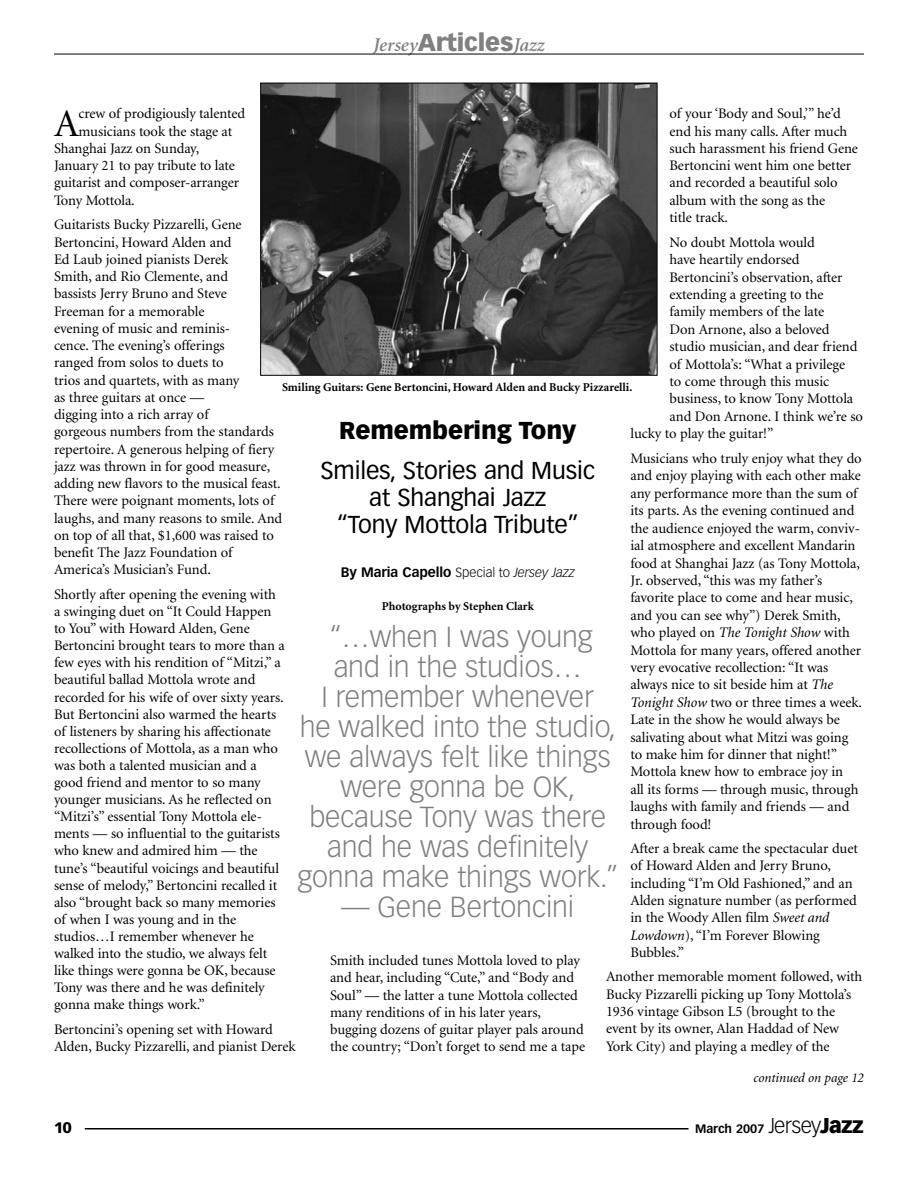
<style>
.page{position:relative;width:918px;height:1188px;background:#fff}
.page>*{position:absolute;margin:0;border:0;box-sizing:border-box;transform-origin:0 0}
.t1{font:38.85px "Minion";color:#000}
.t2{font:300 28.5px/30px "Vectora LH";letter-spacing:-.005em;color:#808080;text-align:center}
.t3{font:24px/27px "Vectora LH";letter-spacing:-.005em;color:#000;text-align:center}
.t4{font:900 24px "Vectora LH";letter-spacing:-.005em;color:#000}
.t5{font:italic 600 19.5px "Minion";color:#808080}
.t6{font:900 15px "Vectora LH";color:#000}
.t7{font:14.55px/17.2px "Minion";letter-spacing:-.005em;color:#000}
.t8{font:700 13.5px "Vectora LH";letter-spacing:-.005em;color:#000}
.t9{font:italic 13.5px "Minion";letter-spacing:-.005em;color:#000}
.t10{font:700 12px "Minion";color:#000}
.t11{font:700 12px "Vectora LH";color:#000}
.s1{font-family:"Vectora LH";font-weight:900;font-style:normal;font-size:24px}
.s2{font-style:italic}
.s3{font-weight:300;font-size:13.05px}
.s4{font-weight:300;font-style:italic;font-size:13.05px}
.s5{font-weight:300;font-size:21px}
.s6{font-weight:900;font-size:21px}
</style>
<div class="page">
<hr style="left:85px;top:1128px;width:603px;height:2px;background:#000">
<hr style="left:54px;top:54px;width:810px;height:1px;background:#000">
<img style="left:262px;top:85px;width:394px;height:289px">
<div style="left:260px;top:83px;width:398px;height:293px;border:1px solid #000"></div>
<h3 class="t5" style="left:373px;top:37px;width:173px">Jersey<span class="s1">Articles</span>Jazz</h3>
<p class="t7" style="left:670px;top:106px;width:190px">of your ‘Body and Soul,’” he’d end his many calls. After much such harassment his friend Gene<br>Bertoncini went him one better and recorded a beautiful solo album with the song as the<br>title track.</p>
<p class="t7" style="left:670px;top:235px;width:147px">No doubt Mottola would</p>
<p class="t7" style="left:670px;top:252px;width:132px">have heartily endorsed</p>
<p class="t7" style="left:670px;top:270px;width:175px">Bertoncini’s observation, after</p>
<p class="t7" style="left:670px;top:287px;width:156px">extending a greeting to the</p>
<p class="t7" style="left:670px;top:304px;width:156px">family members of the late</p>
<p class="t7" style="left:670px;top:322px;width:161px">Don Arnone, also a beloved</p>
<p class="t7" style="left:670px;top:339px;width:189px">studio musician, and dear friend</p>
<p class="t7" style="left:670px;top:357px;width:177px">of Mottola’s: “What a privilege</p>
<p class="t7" style="left:670px;top:374px;width:161px">to come through this music</p>
<p class="t7" style="left:670px;top:391px;width:185px">business, to know Tony Mottola</p>
<p class="t7" style="left:670px;top:409px;width:195px">and Don Arnone. I think we’re so</p>
<p class="t7" style="left:630px;top:426px;width:145px">lucky to play the guitar!”</p>
<p class="t7" style="left:630px;top:451px;width:233px">Musicians who truly enjoy what they do and enjoy playing with each other make any performance more than the sum of its parts. As the evening continued and the audience enjoyed the warm, conviv&shy;ial atmosphere and excellent Mandarin food at Shanghai Jazz (as Tony Mottola, Jr. observed, “this was my father’s favorite place to come and hear music, and you can see why”) Derek Smith, who played on <span class="s2">The Tonight Show</span> with Mottola for many years, offered another very evocative recollection: “It was always nice to sit beside him at <span class="s2">The Tonight Show</span> two or three times a week.<br>Late in the show he would always be salivating about what Mitzi was going to make him for dinner that night!” Mottola knew how to embrace joy in<br>all its forms — through music, through laughs with family and friends — and through food!</p>
<p class="t7" style="left:630px;top:841px;width:229px">After a break came the spectacular duet of Howard Alden and Jerry Bruno, including “I’m Old Fashioned,” and an<br>Alden signature number (as performed in the Woody Allen film <span class="s2">Sweet and<br>Lowdown</span>), “I’m Forever Blowing<br>Bubbles.”</p>
<p class="t7" style="left:606px;top:969px;width:258px">Another memorable moment followed, with Bucky Pizzarelli picking up Tony Mottola’s 1936 vintage Gibson L5 (brought to the event by its owner, Alan Haddad of New York City) and playing a medley of the</p>
<h1 class="t1" style="left:54px;top:108px;width:27px">A</h1>
<p class="t7" style="left:79px;top:106px;width:168px">crew of prodigiously talented</p>
<p class="t7" style="left:79px;top:124px;width:155px">musicians took the stage at</p>
<p class="t7" style="left:54px;top:141px;width:147px">Shanghai Jazz on Sunday,</p>
<p class="t7" style="left:54px;top:158px;width:182px">January 21 to pay tribute to late</p>
<p class="t7" style="left:54px;top:175px;width:187px">guitarist and composer-arranger</p>
<p class="t7" style="left:54px;top:193px;width:82px">Tony Mottola.</p>
<p class="t7" style="left:54px;top:217px;width:230px">Guitarists Bucky Pizzarelli, Gene<br>Bertoncini, Howard Alden and<br>Ed Laub joined pianists Derek<br>Smith, and Rio Clemente, and<br>bassists Jerry Bruno and Steve<br>Freeman for a memorable<br>evening of music and reminis-<br>cence. The evening’s offerings<br>ranged from solos to duets to<br>trios and quartets, with as many<br>as three guitars at once —<br>digging into a rich array of<br>gorgeous numbers from the standards repertoire. A generous helping of fiery jazz was thrown in for good measure, adding new flavors to the musical feast.<br>There were poignant moments, lots of laughs, and many reasons to smile. And on top of all that, $1,600 was raised to benefit The Jazz Foundation of<br>America’s Musician’s Fund.</p>
<p class="t7" style="left:54px;top:587px;width:232px">Shortly after opening the evening with a swinging duet on “It Could Happen to You” with Howard Alden, Gene Bertoncini brought tears to more than a few eyes with his rendition of “Mitzi,” a beautiful ballad Mottola wrote and recorded for his wife of over sixty years.<br>But Bertoncini also warmed the hearts of listeners by sharing his affectionate recollections of Mottola, as a man who was both a talented musician and a good friend and mentor to so many younger musicians. As he reflected on “Mitzi’s” essential Tony Mottola ele&shy;ments — so influential to the guitarists who knew and admired him — the tune’s “beautiful voicings and beautiful sense of melody,” Bertoncini recalled it also “brought back so many memories of when I was young and in the studios…I remember whenever he walked into the studio, we always felt like things were gonna be OK, because Tony was there and he was definitely gonna make things work.”</p>
<p class="t7" style="left:54px;top:1022px;width:243px">Bertoncini’s opening set with Howard<br>Alden, Bucky Pizzarelli, and pianist Derek</p>
<p class="t10" style="left:282px;top:382px;width:352px">Smiling Guitars: Gene Bertoncini, Howard Alden and Bucky Pizzarelli.</p>
<h3 class="t4" style="left:339px;top:420px;width:239px">Remembering Tony</h3>
<h3 class="t3" style="left:320px;top:459px;width:276px">Smiles, Stories and Music at Shanghai Jazz<br>“Tony Mottola Tribute”</h3>
<p class="t8" style="left:341px;top:567px;width:236px">By Maria Capello <span class="s3">Special to</span> <span class="s4">Jersey Jazz</span></p>
<p class="t10" style="left:382px;top:602px;width:154px">Photographs by Stephen Clark</p>
<h2 class="t2" style="left:298px;top:623px;width:322px">“…when I was young<br>and in the studios…<br>I remember whenever<br>he walked into the studio, we always felt like things were gonna be OK, because Tony was there and he was definitely gonna make things work.”</h2>
<h2 class="t2" style="left:341px;top:893px;width:234px">— Gene Bertoncini</h2>
<p class="t7" style="left:330px;top:953px;width:257px">Smith included tunes Mottola loved to play and hear, including “Cute,” and “Body and Soul” — the latter a tune Mottola collected many renditions of in his later years, bugging dozens of guitar player pals around the country; “Don’t forget to send me a tape</p>
<p class="t9" style="left:754px;top:1072px;width:112px">continued on page 12</p>
<p class="t6" style="left:54px;top:1121px;width:19px">10</p>
<p class="t11" style="left:695px;top:1124px;width:170px">March 2007 <span class="s5">Jersey</span><span class="s6">Jazz</span></p>
</div>
